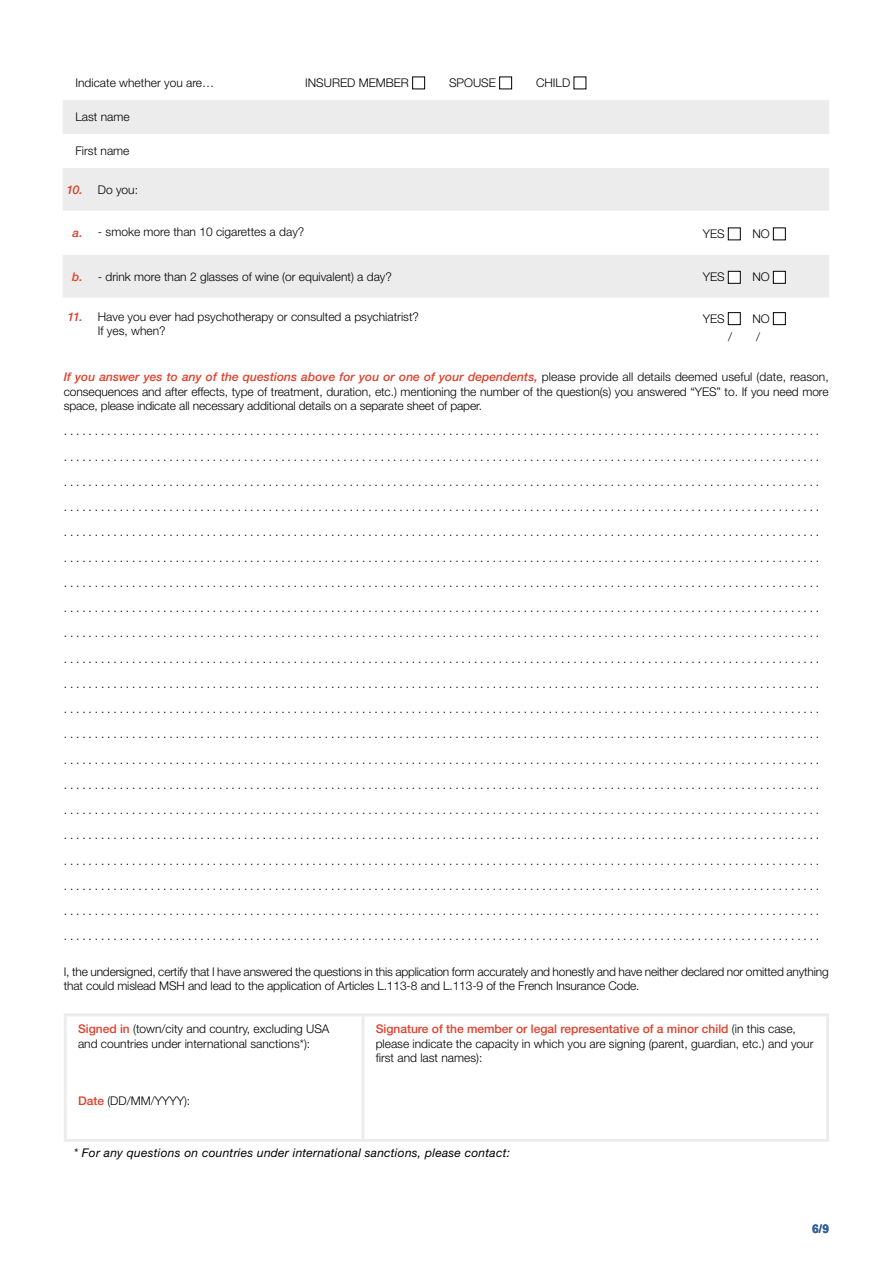
<style>
.page{position:relative;width:893px;height:1263px;background:#fff}
.page>*{position:absolute;margin:0;border:0;box-sizing:border-box;transform-origin:0 0}
.t1{font:300 12px/25.2px "Helvetica Neue LT Std";color:#000}
.t2{font:italic 12px "Helvetica Neue LT Std";letter-spacing:.02em;color:#000}
.t3{font:700 12px "Arial";color:#335f9c}
.s1{font-weight:500;font-style:italic;color:#e03f2a}
.s2{font-weight:500;color:#e03f2a}
</style>
<div class="page">
<svg style="left:63px;top:100px;width:766px;height:198px;fill:#ececec"></svg>
<div style="left:412px;top:77px;width:13px;height:12px;border:1px solid #000"></div>
<div style="left:499px;top:77px;width:13px;height:12px;border:1px solid #000"></div>
<div style="left:728px;top:228px;width:12px;height:12px;background:#fff"></div>
<div style="left:773px;top:228px;width:12px;height:12px;background:#fff"></div>
<div style="left:728px;top:271px;width:12px;height:12px;background:#fff"></div>
<div style="left:728px;top:271px;width:12px;height:12px;border:1px solid #000"></div>
<div style="left:773px;top:271px;width:12px;height:12px;background:#fff"></div>
<div style="left:773px;top:271px;width:12px;height:12px;border:1px solid #000"></div>
<div style="left:728px;top:312px;width:12px;height:13px;border:1px solid #000"></div>
<div style="left:773px;top:312px;width:12px;height:13px;border:1px solid #000"></div>
<hr style="left:361px;top:1016px;width:3px;height:123px;background:#ececec">
<hr style="left:64px;top:1013px;width:299px;height:3px;background:#ececec">
<hr style="left:64px;top:1016px;width:3px;height:123px;background:#ececec">
<hr style="left:363px;top:1013px;width:466px;height:3px;background:#ececec">
<hr style="left:826px;top:1016px;width:3px;height:123px;background:#ececec">
<hr style="left:64px;top:1139px;width:299px;height:3px;background:#ececec">
<hr style="left:363px;top:1139px;width:466px;height:3px;background:#ececec">
<p class="t1" style="left:75px;top:70px;width:140px">Indicate whether you are…</p>
<p class="t1" style="left:305px;top:70px;width:105px">INSURED MEMBER</p>
<p class="t1" style="left:449px;top:70px;width:48px">SPOUSE</p>
<p class="t1" style="left:536px;top:70px;width:36px">CHILD</p>
<p class="t1" style="left:75px;top:104px;width:56px">Last name</p>
<p class="t1" style="left:75px;top:138px;width:56px">First name</p>
<p class="t1" style="left:66px;top:177px;width:73px"><span class="s1">10.</span> Do you:</p>
<p class="t1" style="left:73px;top:219px;width:233px"><span class="s1">a.</span> - smoke more than 10 cigarettes a day?</p>
<p class="t1" style="left:703px;top:221px;width:24px">YES</p>
<p class="t1" style="left:752px;top:221px;width:19px">NO</p>
<p class="t1" style="left:72px;top:263px;width:321px"><span class="s1">b.</span> - drink more than 2 glasses of wine (or equivalent) a day?</p>
<p class="t1" style="left:703px;top:264px;width:24px">YES</p>
<p class="t1" style="left:752px;top:264px;width:19px">NO</p>
<p class="t1" style="left:98px;top:309px;width:323px;line-height:14.4px;text-indent:-30px"><span class="s1">11.</span> Have you ever had psychotherapy or consulted a psychiatrist?<br>If yes, when?</p>
<p class="t1" style="left:703px;top:306px;width:24px">YES</p>
<p class="t1" style="left:752px;top:306px;width:19px">NO</p>
<p class="t1" style="left:728px;top:324px;width:5px">/</p>
<p class="t1" style="left:756px;top:324px;width:5px">/</p>
<p class="t1" style="left:64px;top:370px;width:766px;line-height:14.4px;text-align:justify"><span class="s1">If you answer yes to any of the questions above for you or one of your dependents,</span> please provide all details deemed useful (date, reason, consequences and after effects, type of treatment, duration, etc.) mentioning the number of the question(s) you answered “YES” to. If you need more space, please indicate all necessary additional details on a separate sheet of paper.</p>
<p class="t1" style="left:64px;top:418px;width:757px;text-align:justify">.......................................................................................................................... .......................................................................................................................... .......................................................................................................................... .......................................................................................................................... .......................................................................................................................... .......................................................................................................................... .......................................................................................................................... .......................................................................................................................... .......................................................................................................................... .......................................................................................................................... .......................................................................................................................... .......................................................................................................................... .......................................................................................................................... .......................................................................................................................... .......................................................................................................................... .......................................................................................................................... .......................................................................................................................... .......................................................................................................................... .......................................................................................................................... .......................................................................................................................... ..........................................................................................................................</p>
<p class="t1" style="left:64px;top:964px;width:766px;line-height:14.4px">I, the undersigned, certify that I have answered the questions in this application form accurately and honestly and have neither declared nor omitted anything that could mislead MSH and lead to the application of Articles L.113-8 and L.113-9 of the French Insurance Code.</p>
<p class="t1" style="left:78px;top:1021px;width:253px;line-height:14.4px"><span class="s2">Signed in</span> (town/city and country, excluding USA and countries under international sanctions*):</p>
<p class="t1" style="left:376px;top:1021px;width:439px;line-height:14.4px"><span class="s2">Signature of the member or legal representative of a minor child</span> (in this case, please indicate the capacity in which you are signing (parent, guardian, etc.) and your first and last names):</p>
<p class="t1" style="left:78px;top:1088px;width:114px"><span class="s2">Date</span> (DD/MM/YYYY):</p>
<p class="t2" style="left:74px;top:1146px;width:438px">* For any questions on countries under international sanctions, please contact:</p>
<p class="t3" style="left:812px;top:1221px;width:19px">6/9</p>
</div>
